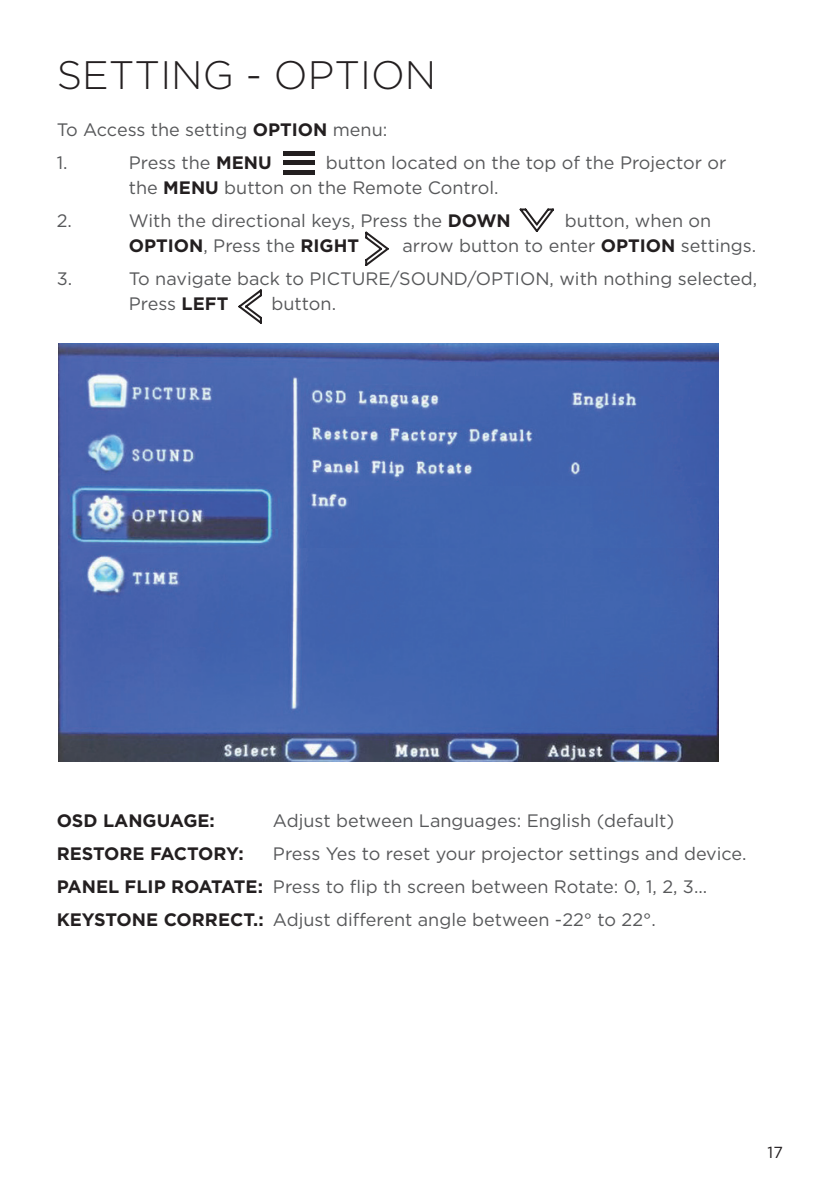
<style>
.page{position:relative;width:840px;height:1191px;background:#fff}
.page>*{position:absolute;margin:0;border:0;box-sizing:border-box;transform-origin:0 0}
.t1{font:300 39.8px "Gotham";color:#231f20}
.t2{font:18px "Gotham";color:#57585a}
.t3{font:700 18px "Gotham";color:#231f20}
.t4{font:16px "Gotham";color:#231f20}
.s1{font-weight:700;color:#231f20}
.s2{font-weight:400;color:#57585a}
</style>
<div class="page">
<svg style="left:365px;top:231px;width:24px;height:35px"></svg>
<svg style="left:519px;top:208px;width:35px;height:24px"></svg>
<svg style="left:238px;top:289px;width:24px;height:35px"></svg>
<hr style="left:283px;top:151px;width:32px;height:4px;background:#231f20">
<div style="left:283px;top:160px;width:32px;height:5px;background:#231f20"></div>
<hr style="left:283px;top:170px;width:32px;height:4px;background:#231f20">
<img style="left:58px;top:343px;width:660px;height:418px">
<div style="left:299px;top:486px;width:419px;height:61px;background:#4065af"></div>
<p class="t1" style="left:57px;top:50px;width:381px">SETTING - OPTION</p>
<p class="t2" style="left:57px;top:118px;width:332px">To Access the setting <span class="s1">OPTION</span> menu:</p>
<p class="t2" style="left:57px;top:151px;width:12px">1.</p>
<p class="t2" style="left:129px;top:151px;width:144px">Press the <span class="s1">MENU</span></p>
<p class="t2" style="left:325px;top:151px;width:402px">button located on the top of the Projector or</p>
<p class="t2" style="left:129px;top:176px;width:371px">the <span class="s1">MENU</span> button on the Remote Control.</p>
<p class="t2" style="left:57px;top:209px;width:17px">2.</p>
<p class="t2" style="left:129px;top:209px;width:383px">With the directional keys, Press the <span class="s1">DOWN</span></p>
<p class="t2" style="left:564px;top:209px;width:148px">button, when on</p>
<p class="t3" style="left:129px;top:234px;width:232px">OPTION<span class="s2">, Press the</span> RIGHT</p>
<p class="t2" style="left:402px;top:234px;width:355px">arrow button to enter <span class="s1">OPTION</span> settings.</p>
<p class="t2" style="left:57px;top:267px;width:17px">3.</p>
<p class="t2" style="left:129px;top:267px;width:629px">To navigate back to PICTURE/SOUND/OPTION, with nothing selected,</p>
<p class="t2" style="left:129px;top:292px;width:101px">Press <span class="s1">LEFT</span></p>
<p class="t2" style="left:271px;top:292px;width:66px">button.</p>
<p class="t3" style="left:57px;top:809px;width:159px">OSD LANGUAGE:</p>
<p class="t2" style="left:273px;top:809px;width:402px">Adjust between Languages: English (default)</p>
<p class="t3" style="left:57px;top:842px;width:188px">RESTORE FACTORY:</p>
<p class="t2" style="left:273px;top:842px;width:475px">Press Yes to reset your projector settings and device.</p>
<p class="t2" style="left:57px;top:875px;width:651px"><span class="s1">PANEL FLIP ROATATE:</span> Press to flip th screen between Rotate: 0, 1, 2, 3...</p>
<p class="t2" style="left:57px;top:908px;width:600px"><span class="s1">KEYSTONE CORRECT.:</span> Adjust different angle between -22° to 22°.</p>
<p class="t4" style="left:767px;top:1142px;width:17px">17</p>
</div>
